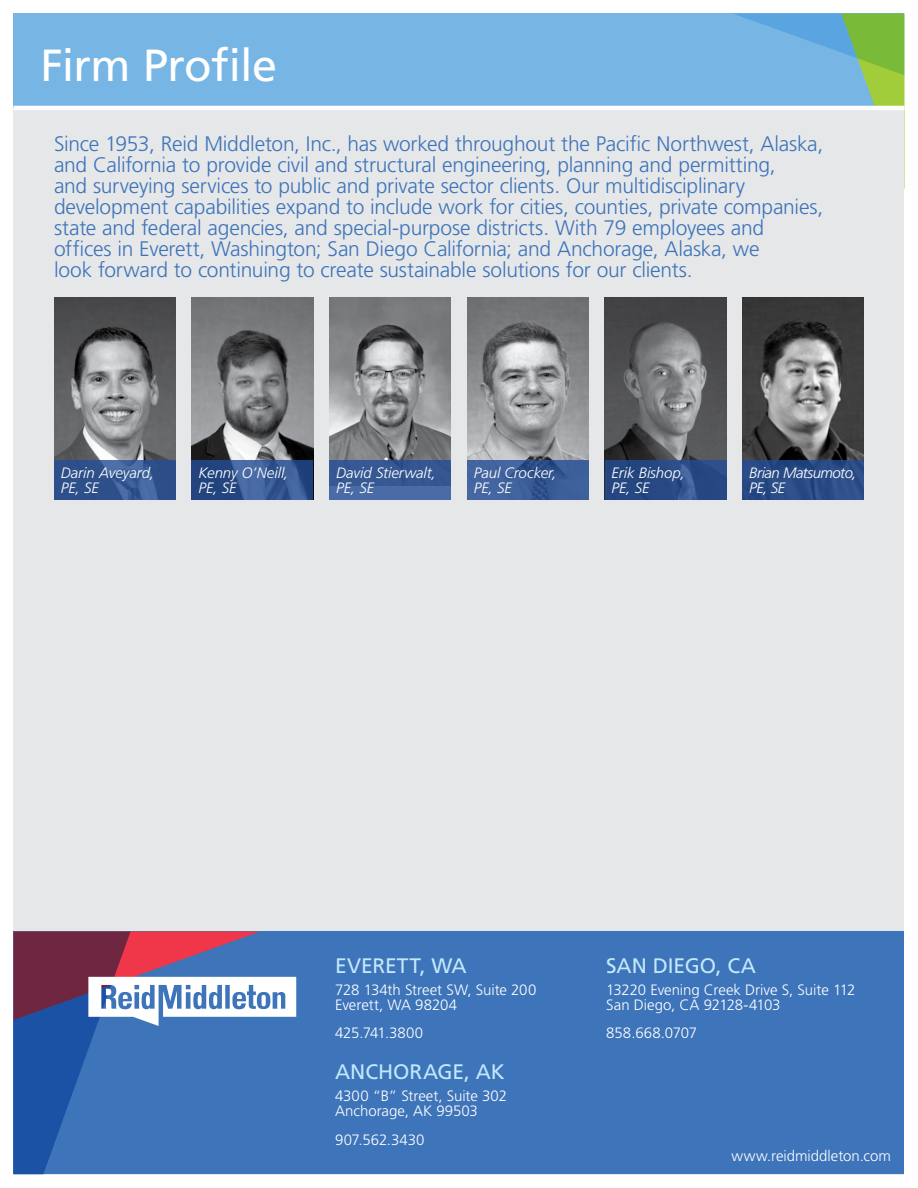
<style>
.page{position:relative;width:918px;height:1188px;background:#fff}
.page>*{position:absolute;margin:0;border:0;box-sizing:border-box;transform-origin:0 0}
.t1{font:45px "Frutiger LT Std";letter-spacing:-.015em;color:#fff}
.t2{font:300 21px/21px "Frutiger LT Std";letter-spacing:-.01em;color:#3d74ba}
.t3{font:21px "Frutiger LT Std";letter-spacing:-.005em;color:#c2e8fb}
.t4{font:300 15px/15px "Frutiger LT Std";letter-spacing:-.005em;color:#fff}
.t5{font:italic 300 15px/15px "Frutiger LT Std";letter-spacing:-.005em;color:#fff}
.t6{font:italic 300 15px/15px "Frutiger LT Std";letter-spacing:-.035em;color:#fff}
</style>
<div class="page">
<div style="left:14px;top:14px;width:890px;height:94px;background:#77b6e4"></div>
<div style="left:14px;top:108px;width:890px;height:1066px;background:#e6e7e8"></div>
<svg style="left:733px;top:14px;width:171px;height:92px"></svg>
<hr style="left:14px;top:106px;width:890px;height:4px;background:#fff">
<img style="left:54px;top:297px;width:122px;height:163px">
<img style="left:192px;top:297px;width:121px;height:163px">
<img style="left:742px;top:297px;width:122px;height:163px">
<img style="left:329px;top:297px;width:122px;height:163px">
<img style="left:467px;top:297px;width:122px;height:163px">
<img style="left:605px;top:297px;width:121px;height:163px">
<svg style="left:54px;top:460px;width:122px;height:40px;background:#335590"></svg>
<svg style="left:467px;top:460px;width:122px;height:40px;background:#3b5d98"></svg>
<svg style="left:192px;top:460px;width:121px;height:40px;background:#31528d"></svg>
<svg style="left:605px;top:460px;width:121px;height:40px;background:#284984"></svg>
<div style="left:329px;top:460px;width:122px;height:40px;background:linear-gradient(to bottom,#2c4f89,#4b6ca7)"></div>
<div style="left:742px;top:460px;width:122px;height:40px;background:#2b4c87"></div>
<div style="left:14px;top:932px;width:890px;height:242px;background:#3d74ba"></div>
<svg style="left:14px;top:932px;width:282px;height:242px"></svg>
<h1 class="t1" style="left:40px;top:39px;width:238px">Firm Profile</h1>
<p class="t2" style="left:54px;top:133px;width:771px">Since 1953, Reid Middleton, Inc., has worked throughout the Pacific Northwest, Alaska, and California to provide civil and structural engineering, planning and permitting,<br>and surveying services to public and private sector clients. Our multidisciplinary development capabilities expand to include work for cities, counties, private companies, state and federal agencies, and special-purpose districts. With 79 employees and offices in Everett, Washington; San Diego California; and Anchorage, Alaska, we<br>look forward to continuing to create sustainable solutions for our clients.</p>
<p class="t5" style="left:61px;top:465px;width:95px">Darin Aveyard,<br>PE, SE</p>
<p class="t5" style="left:474px;top:465px;width:84px">Paul Crocker,<br>PE, SE</p>
<p class="t5" style="left:198px;top:465px;width:91px">Kenny O’Neill,<br>PE, SE</p>
<p class="t5" style="left:612px;top:465px;width:75px">Erik Bishop,<br>PE, SE</p>
<p class="t5" style="left:336px;top:465px;width:101px">David Stierwalt,<br>PE, SE</p>
<p class="t6" style="left:749px;top:465px;width:109px">Brian Matsumoto,<br>PE, SE</p>
<p class="t3" style="left:335px;top:953px;width:133px">EVERETT, WA</p>
<p class="t4" style="left:335px;top:982px;width:203px">728 134th Street SW, Suite 200<br>Everett, WA 98204</p>
<p class="t4" style="left:335px;top:1026px;width:90px">425.741.3800</p>
<p class="t3" style="left:335px;top:1060px;width:171px">ANCHORAGE, AK</p>
<p class="t4" style="left:335px;top:1089px;width:173px">4300 “B” Street, Suite 302<br>Anchorage, AK 99503</p>
<p class="t4" style="left:335px;top:1132px;width:91px">907.562.3430</p>
<p class="t3" style="left:606px;top:953px;width:151px">SAN DIEGO, CA</p>
<p class="t4" style="left:606px;top:982px;width:251px">13220 Evening Creek Drive S, Suite 112<br>San Diego, CA 92128-4103</p>
<p class="t4" style="left:606px;top:1026px;width:92px">858.668.0707</p>
<p class="t4" style="left:732px;top:1149px;width:161px">www.reidmiddleton.com</p>
</div>
